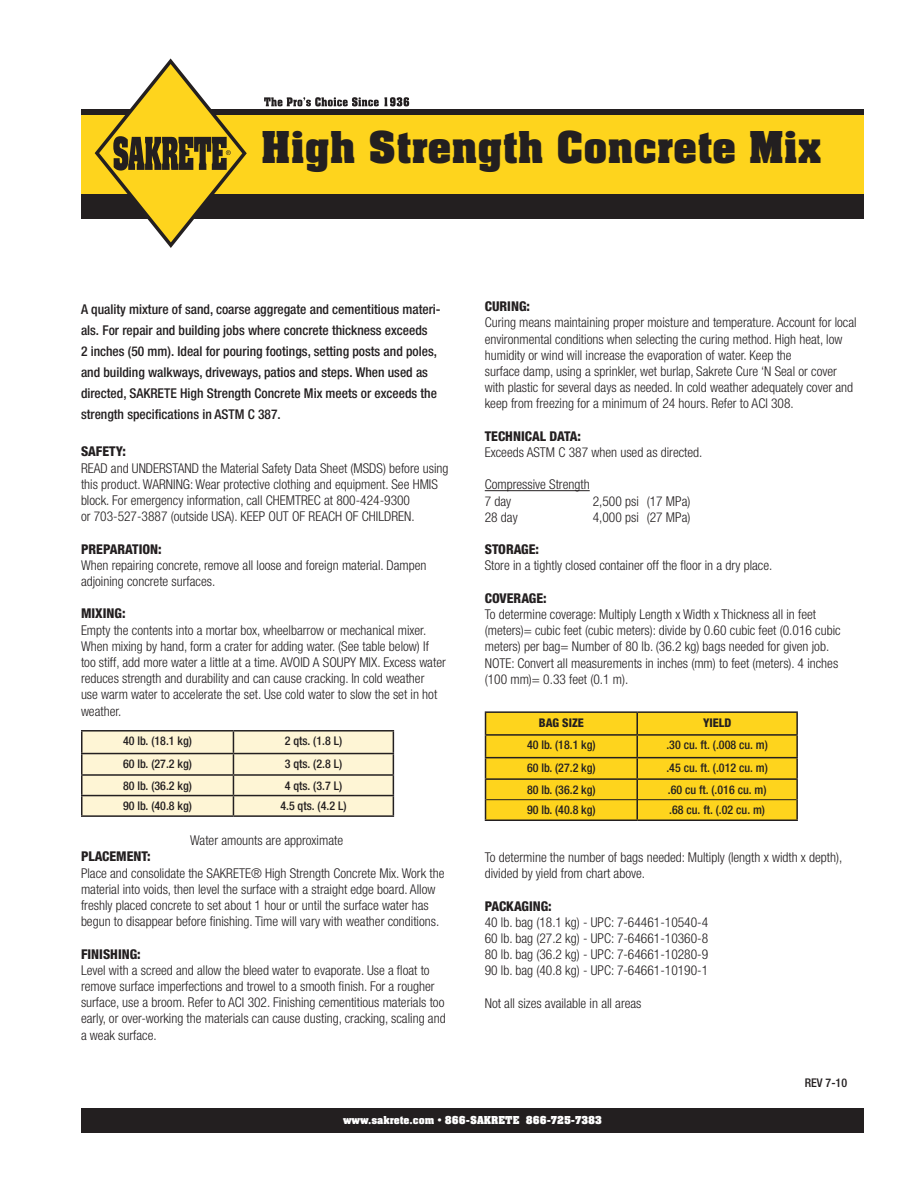
<style>
.page{position:relative;width:918px;height:1188px;background:#fff}
.page>*{position:absolute;margin:0;border:0;box-sizing:border-box;transform-origin:0 0}
.t1{font:48px "Aachen Bold Let Plain";color:#231f20}
.t2{font:300 condensed 13.5px/16.2px "Helvetica Neue LT Std";color:#231f20}
.t3{font:500 condensed 13.5px/21px "Helvetica Neue LT Std";color:#231f20}
.t4{font:800 condensed 13.5px "Helvetica Neue LT Std";color:#231f20}
.t5{font:500 condensed 12px "Helvetica Neue LT Std";color:#231f20}
.t6{font:12px "Aachen Bold Let Plain";color:#fff}
.t7{font:800 condensed 12px "Helvetica Neue LT Std";color:#231f20}
</style>
<div class="page">
<hr style="left:485px;top:490px;width:105px;height:1px;background:#231f20">
<div style="left:81px;top:110px;width:783px;height:97px;background:#fed41d"></div>
<div style="left:81px;top:195px;width:783px;height:24px;background:#231f20"></div>
<div style="left:81px;top:109px;width:783px;height:6px;background:#231f20"></div>
<svg style="left:95px;top:58px;width:152px;height:190px"></svg>
<svg style="left:264px;top:97px;width:145px;height:9px"></svg>
<div style="left:81px;top:1108px;width:783px;height:24px;background:#231f20"></div>
<hr style="left:81px;top:730px;width:152px;height:2px;background:#231f20">
<hr style="left:233px;top:730px;width:161px;height:2px;background:#231f20">
<svg style="left:81px;top:731px;width:313px;height:84px;background:#eee5c7"></svg>
<hr style="left:81px;top:815px;width:152px;height:2px;background:#231f20">
<hr style="left:233px;top:815px;width:161px;height:2px;background:#231f20">
<hr style="left:485px;top:711px;width:152px;height:2px;background:#231f20">
<hr style="left:637px;top:711px;width:161px;height:2px;background:#231f20">
<hr style="left:796px;top:713px;width:2px;height:21px;background:#231f20">
<hr style="left:637px;top:734px;width:161px;height:2px;background:#231f20">
<hr style="left:796px;top:736px;width:2px;height:21px;background:#231f20">
<hr style="left:637px;top:757px;width:161px;height:1px;background:#231f20">
<hr style="left:796px;top:758px;width:2px;height:20px;background:#231f20">
<hr style="left:637px;top:778px;width:161px;height:2px;background:#231f20">
<hr style="left:796px;top:780px;width:2px;height:20px;background:#231f20">
<svg style="left:485px;top:712px;width:312px;height:108px;background:#e8c21d"></svg>
<hr style="left:636px;top:800px;width:2px;height:20px;background:#231f20">
<hr style="left:796px;top:800px;width:2px;height:20px;background:#231f20">
<hr style="left:485px;top:820px;width:152px;height:1px;background:#231f20">
<hr style="left:637px;top:820px;width:161px;height:1px;background:#231f20">
<hr style="left:486px;top:799px;width:151px;height:1px;background:#231f20">
<hr style="left:637px;top:799px;width:159px;height:1px;background:#231f20">
<p class="t1" style="left:261px;top:121px;width:561px">High Strength Concrete Mix</p>
<p class="t3" style="left:81px;top:299px;width:361px">A quality mixture of sand, coarse aggregate and cementitious materi&shy;als. For repair and building jobs where concrete thickness exceeds<br>2 inches (50 mm). Ideal for pouring footings, setting posts and poles, and building walkways, driveways, patios and steps. When used as directed, SAKRETE High Strength Concrete Mix meets or exceeds the strength specifications in ASTM C 387.</p>
<p class="t4" style="left:81px;top:443px;width:46px">SAFETY:</p>
<p class="t2" style="left:81px;top:460px;width:369px">READ and UNDERSTAND the Material Safety Data Sheet (MSDS) before using this product. WARNING: Wear protective clothing and equipment. See HMIS block. For emergency information, call CHEMTREC at 800-424-9300</p>
<p class="t2" style="left:81px;top:508px;width:335px">or 703-527-3887 (outside USA). KEEP OUT OF REACH OF CHILDREN.</p>
<p class="t4" style="left:81px;top:540px;width:82px">PREPARATION:</p>
<p class="t2" style="left:81px;top:557px;width:347px">When repairing concrete, remove all loose and foreign material. Dampen adjoining concrete surfaces.</p>
<p class="t4" style="left:81px;top:605px;width:46px">MIXING:</p>
<p class="t2" style="left:81px;top:622px;width:366px">Empty the contents into a mortar box, wheelbarrow or mechanical mixer.<br>When mixing by hand, form a crater for adding water. (See table below) If too stiff, add more water a little at a time. AVOID A SOUPY MIX. Excess water reduces strength and durability and can cause cracking. In cold weather<br>use warm water to accelerate the set. Use cold water to slow the set in hot weather.</p>
<p class="t5" style="left:123px;top:734px;width:70px">40 lb. (18.1 kg)</p>
<p class="t5" style="left:285px;top:734px;width:59px">2 qts. (1.8 L)</p>
<p class="t5" style="left:123px;top:757px;width:70px">60 lb. (27.2 kg)</p>
<p class="t5" style="left:285px;top:757px;width:59px">3 qts. (2.8 L)</p>
<p class="t5" style="left:123px;top:778px;width:70px">80 lb. (36.2 kg)</p>
<p class="t5" style="left:285px;top:778px;width:59px">4 qts. (3.7 L)</p>
<p class="t5" style="left:123px;top:799px;width:70px">90 lb. (40.8 kg)</p>
<p class="t5" style="left:280px;top:799px;width:68px">4.5 qts. (4.2 L)</p>
<p class="t2" style="left:190px;top:832px;width:154px">Water amounts are approximate</p>
<p class="t4" style="left:81px;top:848px;width:71px">PLACEMENT:</p>
<p class="t2" style="left:81px;top:865px;width:365px">Place and consolidate the SAKRETE® High Strength Concrete Mix. Work the material into voids, then level the surface with a straight edge board. Allow freshly placed concrete to set about 1 hour or until the surface water has begun to disappear before finishing. Time will vary with weather conditions.</p>
<p class="t4" style="left:81px;top:945px;width:61px">FINISHING:</p>
<p class="t2" style="left:81px;top:962px;width:366px">Level with a screed and allow the bleed water to evaporate. Use a float to remove surface imperfections and trowel to a smooth finish. For a rougher surface, use a broom. Refer to ACI 302. Finishing cementitious materials too early, or over-working the materials can cause dusting, cracking, scaling and a weak surface.</p>
<p class="t4" style="left:485px;top:298px;width:47px">CURING:</p>
<p class="t2" style="left:485px;top:314px;width:373px">Curing means maintaining proper moisture and temperature. Account for local environmental conditions when selecting the curing method. High heat, low humidity or wind will increase the evaporation of water. Keep the</p>
<p class="t2" style="left:485px;top:363px;width:370px">surface damp, using a sprinkler, wet burlap, Sakrete Cure ‘N Seal or cover with plastic for several days as needed. In cold weather adequately cover and keep from freezing for a minimum of 24 hours. Refer to ACI 308.</p>
<p class="t4" style="left:485px;top:428px;width:98px">TECHNICAL DATA:</p>
<p class="t2" style="left:485px;top:444px;width:219px">Exceeds ASTM C 387 when used as directed.</p>
<p class="t2" style="left:485px;top:476px;width:106px">Compressive Strength</p>
<p class="t2" style="left:485px;top:493px;width:28px">7 day</p>
<p class="t2" style="left:593px;top:493px;width:99px">2,500 psi (17 MPa)</p>
<p class="t2" style="left:485px;top:509px;width:34px">28 day</p>
<p class="t2" style="left:593px;top:509px;width:99px">4,000 psi (27 MPa)</p>
<p class="t4" style="left:485px;top:541px;width:56px">STORAGE:</p>
<p class="t2" style="left:485px;top:557px;width:289px">Store in a tightly closed container off the floor in a dry place.</p>
<p class="t4" style="left:485px;top:590px;width:63px">COVERAGE:</p>
<p class="t2" style="left:485px;top:606px;width:357px">To determine coverage: Multiply Length x Width x Thickness all in feet (meters)= cubic feet (cubic meters): divide by 0.60 cubic feet (0.016 cubic meters) per bag= Number of 80 lb. (36.2 kg) bags needed for given job.</p>
<p class="t2" style="left:485px;top:655px;width:355px">NOTE: Convert all measurements in inches (mm) to feet (meters). 4 inches (100 mm)= 0.33 feet (0.1 m).</p>
<p class="t7" style="left:539px;top:715px;width:46px">BAG SIZE</p>
<p class="t7" style="left:703px;top:715px;width:30px">YIELD</p>
<p class="t5" style="left:527px;top:738px;width:70px">40 lb. (18.1 kg)</p>
<p class="t5" style="left:666px;top:738px;width:103px">.30 cu. ft. (.008 cu. m)</p>
<p class="t5" style="left:527px;top:761px;width:70px">60 lb. (27.2 kg)</p>
<p class="t5" style="left:666px;top:761px;width:103px">.45 cu. ft. (.012 cu. m)</p>
<p class="t5" style="left:527px;top:782px;width:70px">80 lb. (36.2 kg)</p>
<p class="t5" style="left:668px;top:782px;width:100px">.60 cu ft. (.016 cu. m)</p>
<p class="t5" style="left:527px;top:803px;width:70px">90 lb. (40.8 kg)</p>
<p class="t5" style="left:669px;top:803px;width:97px">.68 cu. ft. (.02 cu. m)</p>
<p class="t2" style="left:485px;top:849px;width:359px">To determine the number of bags needed: Multiply (length x width x depth), divided by yield from chart above.</p>
<p class="t4" style="left:485px;top:897px;width:69px">PACKAGING:</p>
<p class="t2" style="left:485px;top:914px;width:225px">40 lb. bag (18.1 kg) - UPC: 7-64461-10540-4</p>
<p class="t2" style="left:485px;top:930px;width:225px">60 lb. bag (27.2 kg) - UPC: 7-64661-10360-8</p>
<p class="t2" style="left:485px;top:946px;width:225px">80 lb. bag (36.2 kg) - UPC: 7-64661-10280-9</p>
<p class="t2" style="left:485px;top:962px;width:225px">90 lb. bag (40.8 kg) - UPC: 7-64661-10190-1</p>
<p class="t2" style="left:485px;top:995px;width:158px">Not all sizes available in all areas</p>
<p class="t5" style="left:805px;top:1076px;width:44px">REV 7-10</p>
<p class="t6" style="left:343px;top:1113px;width:260px">www.sakrete.com • 866-SAKRETE 866-725-7383</p>
</div>
